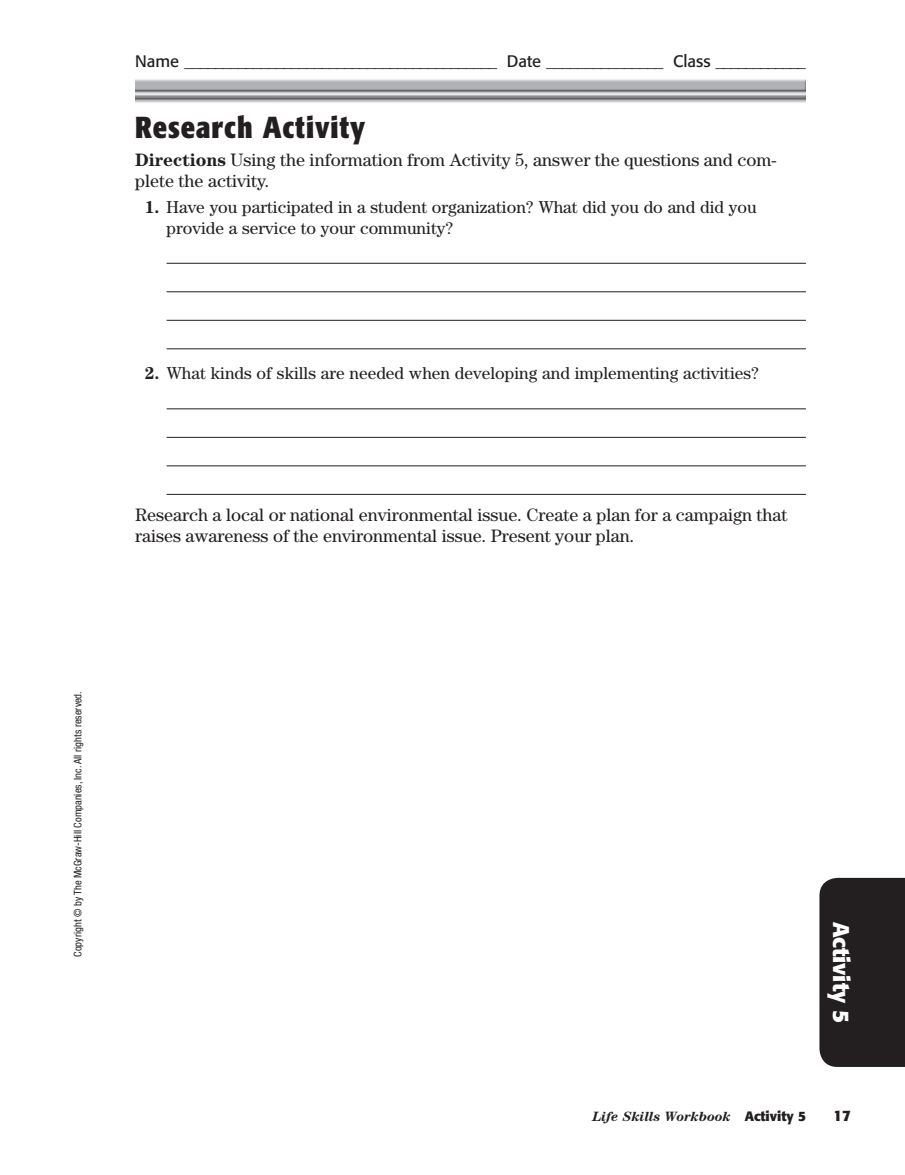
<style>
.page{position:relative;width:905px;height:1175px;background:#fff}
.page>*{position:absolute;margin:0;border:0;box-sizing:border-box;transform-origin:0 0}
.t1{font:700 30px "Formata OTF Cn";letter-spacing:.03em;color:#231f20}
.t2{font:700 22.5px "Formata OTF";color:#fff}
.t3{font:18px/21.6px "Century Std";color:#231f20}
.t4{font:17.25px/21px "Century Std";color:#231f20}
.t5{font:16.5px "Formata OTF";color:#231f20}
.t6{font:700 15px "Formata OTF";color:#231f20}
.t7{font:italic 700 13.5px "Century Std";color:#231f20}
.t8{font:condensed 10.5px "Helvetica Neue LT Std";color:#231f20}
.s1{font-weight:700}
.s2{font-family:"Formata OTF";font-style:normal}
</style>
<div class="page">
<img style="left:135px;top:79px;width:671px;height:24px">
<div style="left:819px;top:878px;width:85px;height:188px;background:#231f20"></div>
<hr style="left:166px;top:263px;width:640px;height:1px;background:#231f20">
<hr style="left:166px;top:291px;width:640px;height:1px;background:#231f20">
<hr style="left:166px;top:320px;width:640px;height:1px;background:#231f20">
<hr style="left:166px;top:348px;width:640px;height:1px;background:#231f20">
<hr style="left:166px;top:408px;width:640px;height:1px;background:#231f20">
<hr style="left:166px;top:437px;width:640px;height:1px;background:#231f20">
<hr style="left:166px;top:465px;width:640px;height:1px;background:#231f20">
<hr style="left:166px;top:494px;width:640px;height:1px;background:#231f20">
<p class="t5" style="left:135px;top:53px;width:672px">Name _________________________________________ Date _______________ Class ____________</p>
<p class="t1" style="left:135px;top:115px;width:232px">Research Activity</p>
<p class="t3" style="left:135px;top:150px;width:643px"><span class="s1">Directions</span> Using the information from Activity 5, answer the questions and com&shy;plete the activity.</p>
<p class="t4" style="left:167px;top:197px;width:591px;text-indent:-22px"><span class="s1">1.</span> Have you participated in a student organization? What did you do and did you provide a service to your community?</p>
<p class="t4" style="left:145px;top:364px;width:615px"><span class="s1">2.</span> What kinds of skills are needed when developing and implementing activities?</p>
<p class="t3" style="left:135px;top:505px;width:654px">Research a local or national environmental issue. Create a plan for a campaign that raises awareness of the environmental issue. Present your plan.</p>
<p class="t8" style="left:74px;top:956px;width:267px;rotate:-90deg">Copyright © by The McGraw-Hill Companies, Inc. All rights reserved.</p>
<p class="t2" style="left:851px;top:921px;width:103px;rotate:90deg">Activity 5</p>
<p class="t7" style="left:592px;top:1111px;width:215px">Life Skills Workbook <span class="s2">Activity 5</span></p>
<p class="t6" style="left:833px;top:1108px;width:19px">17</p>
</div>
